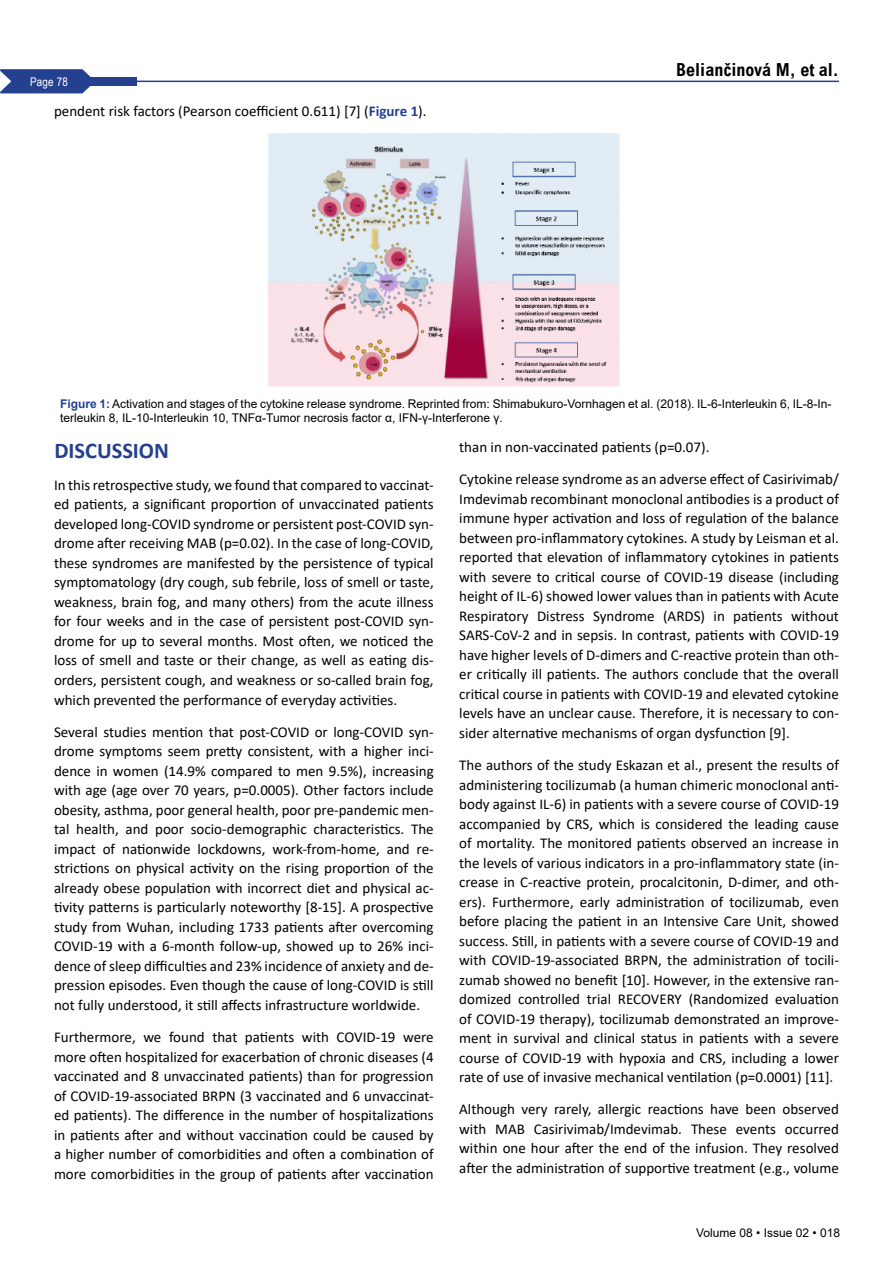
<style>
.page{position:relative;width:893px;height:1263px;background:#fff}
.page>*{position:absolute;margin:0;border:0;box-sizing:border-box;transform-origin:0 0}
.t1{font:700 22.5px "Calibri";color:#25408f}
.t2{font:700 condensed 18px "Arial";color:#000}
.t3{font:15px/19.5px "Calibri";color:#000;text-align:justify}
.t4{font:12px/14.4px "Arial";color:#000}
.t5{font:12px "Arial Narrow";letter-spacing:.015em;color:#fff}
.s1{font-weight:700;color:#25408f}
</style>
<div class="page">
<hr style="left:54px;top:81px;width:785px;height:1px;background:#25408f">
<svg style="left:0;top:69px;width:91px;height:24px;background:#40579c"></svg>
<div style="left:30px;top:77px;width:106px;height:9px;background:#25408f"></div>
<img style="left:268px;top:133px;width:352px;height:254px">
<p class="t5" style="left:30px;top:73px;width:39px">Page 78</p>
<p class="t3" style="left:54px;top:101px;width:374px">pendent risk factors (Pearson coefficient 0.611) [7] (<span class="s1">Figure 1</span>).</p>
<p class="t2" style="left:676px;top:60px;width:164px">Beliančinová M, et al.</p>
<p class="t4" style="left:60px;top:396px;width:773px"><span class="s1">Figure 1:</span> Activation and stages of the cytokine release syndrome. Reprinted from: Shimabukuro-Vornhagen et al. (2018). IL-6-Interleukin 6, IL-8-In&shy;terleukin 8, IL-10-Interleukin 10, TNFα-Tumor necrosis factor α, IFN-γ-Interferone γ.</p>
<h1 class="t1" style="left:54px;top:434px;width:116px">DISCUSSION</h1>
<p class="t3" style="left:54px;top:475px;width:381px">In this retrospective study, we found that compared to vaccinat&shy;ed patients, a significant proportion of unvaccinated patients developed long-COVID syndrome or persistent post-COVID syn&shy;drome after receiving MAB (p=0.02). In the case of long-COVID, these syndromes are manifested by the persistence of typical symptomatology (dry cough, sub febrile, loss of smell or taste, weakness, brain fog, and many others) from the acute illness for four weeks and in the case of persistent post-COVID syn&shy;drome for up to several months. Most often, we noticed the loss of smell and taste or their change, as well as eating dis&shy;orders, persistent cough, and weakness or so-called brain fog, which prevented the performance of everyday activities.</p>
<p class="t3" style="left:54px;top:722px;width:381px">Several studies mention that post-COVID or long-COVID syn&shy;drome symptoms seem pretty consistent, with a higher inci&shy;dence in women (14.9% compared to men 9.5%), increasing with age (age over 70 years, p=0.0005). Other factors include obesity, asthma, poor general health, poor pre-pandemic men&shy;tal health, and poor socio-demographic characteristics. The impact of nationwide lockdowns, work-from-home, and re&shy;strictions on physical activity on the rising proportion of the already obese population with incorrect diet and physical ac&shy;tivity patterns is particularly noteworthy [8-15]. A prospective study from Wuhan, including 1733 patients after overcoming COVID-19 with a 6-month follow-up, showed up to 26% inci&shy;dence of sleep difficulties and 23% incidence of anxiety and de&shy;pression episodes. Even though the cause of long-COVID is still not fully understood, it still affects infrastructure worldwide.</p>
<p class="t3" style="left:54px;top:1027px;width:381px">Furthermore, we found that patients with COVID-19 were more often hospitalized for exacerbation of chronic diseases (4 vaccinated and 8 unvaccinated patients) than for progression of COVID-19-associated BRPN (3 vaccinated and 6 unvaccinat&shy;ed patients). The difference in the number of hospitalizations in patients after and without vaccination could be caused by a higher number of comorbidities and often a combination of more comorbidities in the group of patients after vaccination</p>
<p class="t3" style="left:459px;top:431px;width:381px;line-height:32.2px">than in non-vaccinated patients (p=0.07).<br>Cytokine release syndrome as an adverse effect of Casirivimab/</p>
<p class="t3" style="left:459px;top:489px;width:381px">Imdevimab recombinant monoclonal antibodies is a product of immune hyper activation and loss of regulation of the balance between pro-inflammatory cytokines. A study by Leisman et al. reported that elevation of inflammatory cytokines in patients with severe to critical course of COVID-19 disease (including height of IL-6) showed lower values than in patients with Acute Respiratory Distress Syndrome (ARDS) in patients without SARS-CoV-2 and in sepsis. In contrast, patients with COVID-19 have higher levels of D-dimers and C-reactive protein than oth&shy;er critically ill patients. The authors conclude that the overall critical course in patients with COVID-19 and elevated cytokine levels have an unclear cause. Therefore, it is necessary to con&shy;sider alternative mechanisms of organ dysfunction [9].</p>
<p class="t3" style="left:459px;top:755px;width:381px">The authors of the study Eskazan et al., present the results of administering tocilizumab (a human chimeric monoclonal anti&shy;body against IL-6) in patients with a severe course of COVID-19 accompanied by CRS, which is considered the leading cause of mortality. The monitored patients observed an increase in the levels of various indicators in a pro-inflammatory state (in&shy;crease in C-reactive protein, procalcitonin, D-dimer, and oth&shy;ers). Furthermore, early administration of tocilizumab, even before placing the patient in an Intensive Care Unit, showed success. Still, in patients with a severe course of COVID-19 and with COVID-19-associated BRPN, the administration of tocili&shy;zumab showed no benefit [10]. However, in the extensive ran&shy;domized controlled trial RECOVERY (Randomized evaluation of COVID-19 therapy), tocilizumab demonstrated an improve&shy;ment in survival and clinical status in patients with a severe course of COVID-19 with hypoxia and CRS, including a lower rate of use of invasive mechanical ventilation (p=0.0001) [11].</p>
<p class="t3" style="left:459px;top:1099px;width:381px">Although very rarely, allergic reactions have been observed with MAB Casirivimab/Imdevimab. These events occurred within one hour after the end of the infusion. They resolved after the administration of supportive treatment (e.g., volume</p>
<p class="t4" style="left:696px;top:1225px;width:145px">Volume 08 • Issue 02 • 018</p>
</div>
